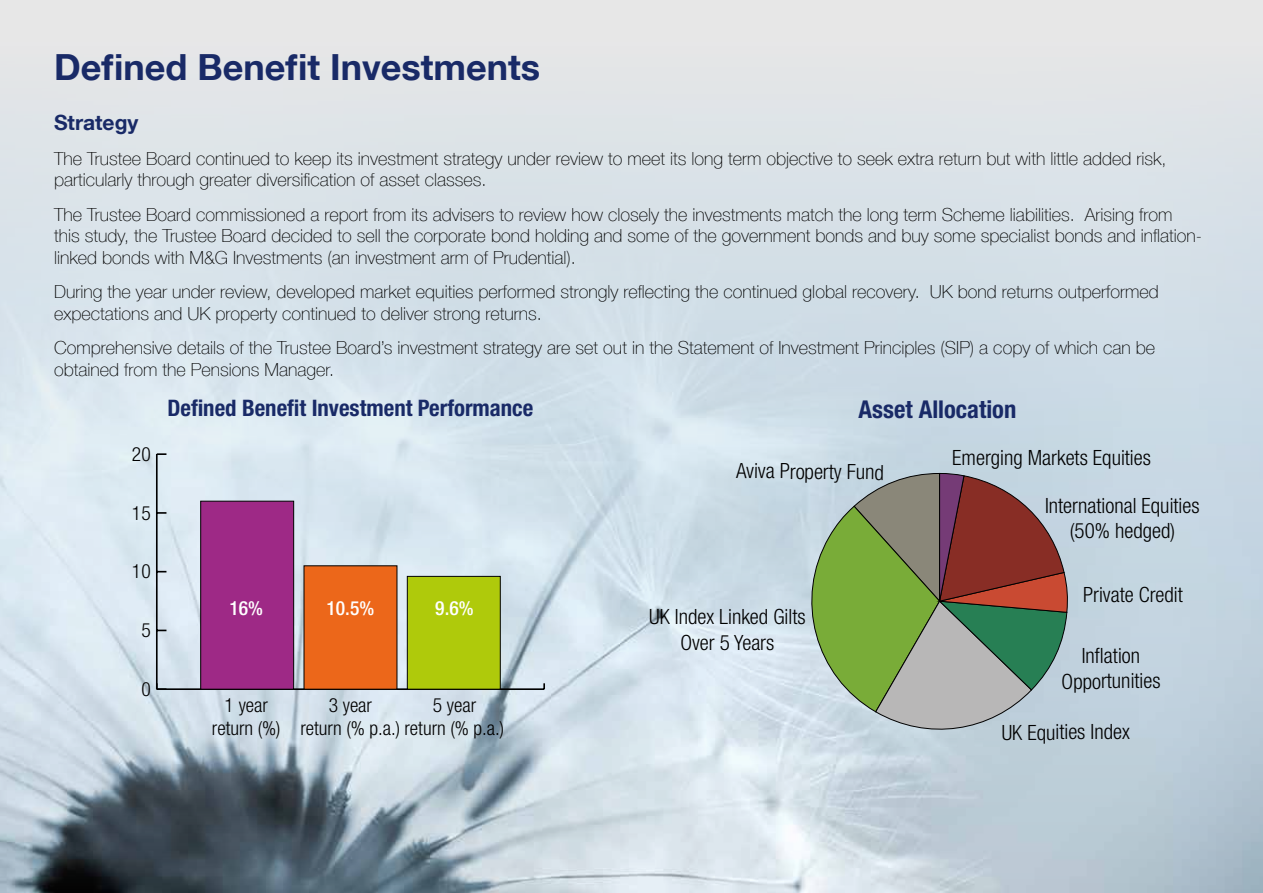
<style>
.page{position:relative;width:1263px;height:893px;background:#e4e6e7}
.page>*{position:absolute;margin:0;border:0;box-sizing:border-box;transform-origin:0 0}
.t1{font:700 36px "Helvetica Neue LT Com";color:#192a67}
.t2{font:700 condensed 24.6px "Helvetica Neue LT Com";color:#192a67}
.t3{font:700 condensed 22.8px "Helvetica Neue LT Com";color:#192a67}
.t4{font:300 condensed 21px/25.2px "Helvetica Neue LT Com";color:#000;text-align:center}
.t5{font:700 21px "Helvetica Neue LT Com";color:#192a67}
.t6{font:300 condensed 19.5px/23.4px "Helvetica Neue LT Com";color:#000;text-align:center}
.t7{font:500 condensed 19.5px "Helvetica Neue LT Com";color:#fff}
.t8{font:100 18px/21.6px "Helvetica Neue LT Com";color:#000}
</style>
<div class="page">
<img style="left:0;top:128px;width:1263px;height:765px">
<svg style="left:794px;top:473px;width:274px;height:268px;background:#969a81"></svg>
<hr style="left:157px;top:688px;width:387px;height:2px;background:#000">
<hr style="left:156px;top:454px;width:2px;height:235px;background:#000">
<svg style="left:156px;top:683px;width:10px;height:7px"></svg>
<svg style="left:158px;top:512px;width:8px;height:2px"></svg>
<svg style="left:157px;top:453px;width:9px;height:2px"></svg>
<div style="left:407px;top:576px;width:94px;height:114px;background:#afca0b;border:1px solid #000"></div>
<div style="left:304px;top:565px;width:93px;height:125px;background:#ec671a"></div>
<div style="left:200px;top:501px;width:94px;height:189px;background:#9e2986;border:1px solid #000"></div>
<h1 class="t1" style="left:54px;top:44px;width:488px">Defined Benefit Investments</h1>
<p class="t5" style="left:54px;top:110px;width:86px">Strategy</p>
<p class="t8" style="left:54px;top:147px;width:1114px">The Trustee Board continued to keep its investment strategy under review to meet its long term objective to seek extra return but with little added risk, particularly through greater diversification of asset classes.</p>
<p class="t8" style="left:54px;top:203px;width:1150px">The Trustee Board commissioned a report from its advisers to review how closely the investments match the long term Scheme liabilities. Arising from this study, the Trustee Board decided to sell the corporate bond holding and some of the government bonds and buy some specialist bonds and inflation&shy;linked bonds with M&amp;G Investments (an investment arm of Prudential).</p>
<p class="t8" style="left:54px;top:281px;width:1106px">During the year under review, developed market equities performed strongly reflecting the continued global recovery. UK bond returns outperformed expectations and UK property continued to deliver strong returns.</p>
<p class="t8" style="left:54px;top:337px;width:1102px">Comprehensive details of the Trustee Board’s investment strategy are set out in the Statement of Investment Principles (SIP) a copy of which can be obtained from the Pensions Manager.</p>
<p class="t6" style="left:132px;top:442px;width:20px">20</p>
<p class="t6" style="left:132px;top:501px;width:20px">15</p>
<p class="t6" style="left:132px;top:560px;width:20px">10</p>
<p class="t6" style="left:141px;top:619px;width:11px">5</p>
<p class="t6" style="left:141px;top:677px;width:11px">0</p>
<p class="t3" style="left:167px;top:395px;width:367px">Defined Benefit Investment Performance</p>
<p class="t7" style="left:229px;top:597px;width:35px">16%</p>
<p class="t7" style="left:327px;top:597px;width:49px">10.5%</p>
<p class="t7" style="left:435px;top:597px;width:40px">9.6%</p>
<p class="t6" style="left:212px;top:693px;width:70px">1 year return (%)</p>
<p class="t6" style="left:300px;top:693px;width:205px;text-align:left;text-indent:28px">3 year<br>return (% p.a.) return (% p.a.)</p>
<p class="t6" style="left:433px;top:693px;width:45px">5 year</p>
<h2 class="t2" style="left:859px;top:394px;width:159px">Asset Allocation</h2>
<p class="t4" style="left:736px;top:457px;width:149px;rotate:1deg">Aviva Property Fund</p>
<p class="t4" style="left:649px;top:604px;width:158px">UK Index Linked Gilts<br>Over 5 Years</p>
<p class="t4" style="left:952px;top:445px;width:200px">Emerging Markets Equities</p>
<p class="t4" style="left:1045px;top:493px;width:156px">International Equities (50% hedged)</p>
<p class="t4" style="left:1083px;top:582px;width:101px">Private Credit</p>
<p class="t4" style="left:1062px;top:643px;width:101px">Inflation<br>Opportunities</p>
<p class="t4" style="left:1002px;top:719px;width:130px">UK Equities Index</p>
</div>
